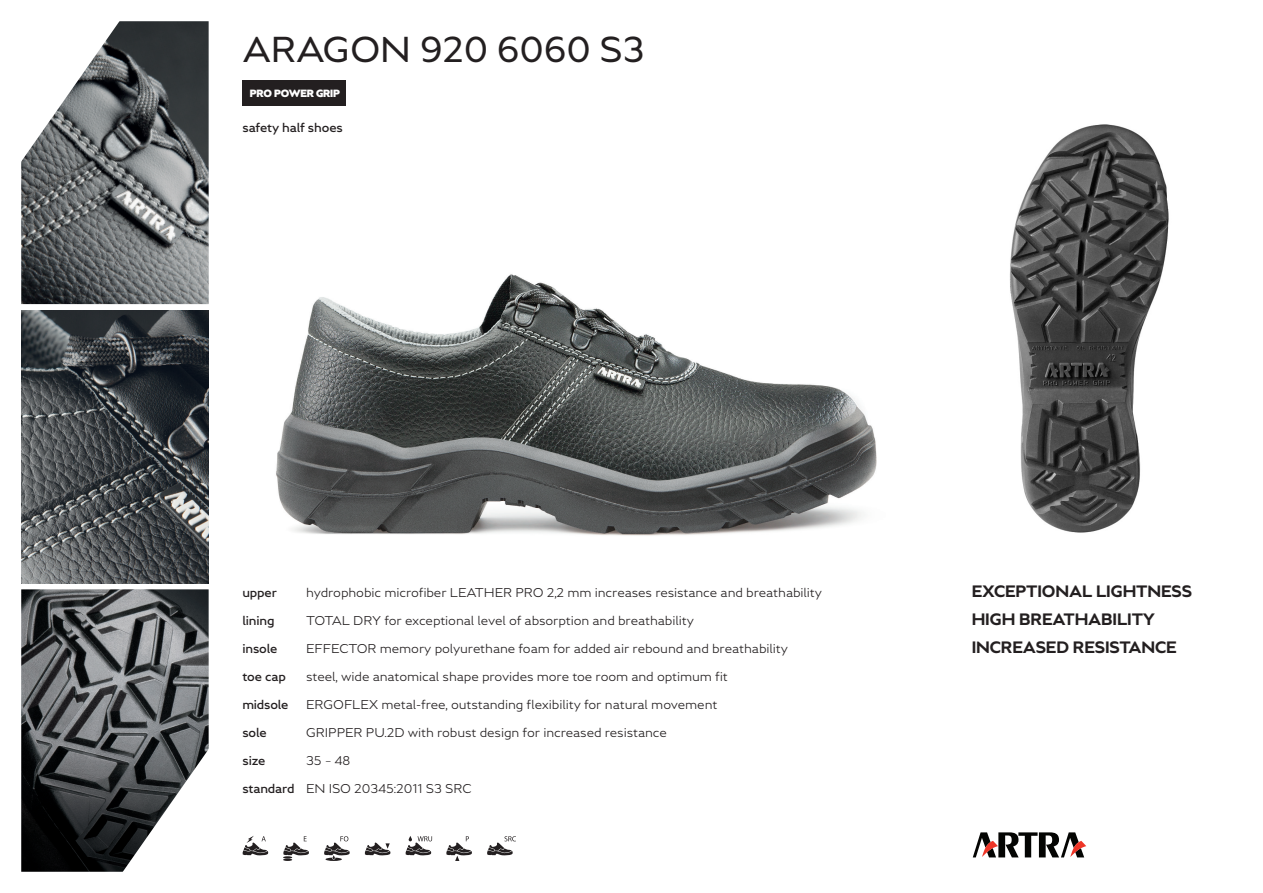
<style>
.page{position:relative;width:1263px;height:893px;background:#fff}
.page>*{position:absolute;margin:0;border:0;box-sizing:border-box;transform-origin:0 0}
.NAZOV{font:36px "Greenwich";letter-spacing:-.01em;color:#231f20}
.Benefit{font:700 16.5px "Greenwich";letter-spacing:-.01em;color:#231f20}
.popis{font:300 12.75px "Greenwich";letter-spacing:-.01em;color:#231f20}
.info{font:500 12.75px "Greenwich";letter-spacing:-.01em;color:#231f20}
.kategoria{font:500 12.75px "Greenwich";letter-spacing:-.01em;color:#231f20}
.t1{font:900 10.5px "Greenwich";letter-spacing:-.02em;color:#fff}
</style>
<div class="page">
<img style="left:276px;top:274px;width:601px;height:262px">
<img style="left:21px;top:589px;width:188px;height:283px">
<img style="left:21px;top:310px;width:188px;height:273px">
<img style="left:21px;top:21px;width:188px;height:283px">
<img style="left:1010px;top:124px;width:159px;height:409px">
<svg style="left:243px;top:836px;width:25px;height:19px"></svg>
<svg style="left:283px;top:836px;width:26px;height:25px"></svg>
<svg style="left:324px;top:836px;width:26px;height:25px"></svg>
<svg style="left:365px;top:842px;width:26px;height:13px"></svg>
<svg style="left:406px;top:836px;width:26px;height:19px"></svg>
<svg style="left:446px;top:836px;width:26px;height:25px"></svg>
<svg style="left:487px;top:836px;width:29px;height:19px"></svg>
<svg style="left:115px;top:738px;width:94px;height:134px"></svg>
<svg style="left:21px;top:21px;width:105px;height:150px"></svg>
<div style="left:242px;top:81px;width:104px;height:25px;background:#231f20"></div>
<svg style="left:973px;top:832px;width:113px;height:25px"></svg>
<p class="NAZOV" style="left:242px;top:28px;width:404px">ARAGON 920 6060 S3</p>
<p class="t1" style="left:250px;top:87px;width:92px">PRO POWER GRIP</p>
<p class="kategoria" style="left:242px;top:120px;width:102px">safety half shoes</p>
<p class="info" style="left:242px;top:584px;width:36px">upper</p>
<p class="popis" style="left:306px;top:584px;width:517px">hydrophobic microfiber LEATHER PRO 2,2 mm increases resistance and breathability</p>
<p class="info" style="left:242px;top:612px;width:34px">lining</p>
<p class="popis" style="left:306px;top:612px;width:389px">TOTAL DRY for exceptional level of absorption and breathability</p>
<p class="info" style="left:242px;top:640px;width:37px">insole</p>
<p class="popis" style="left:306px;top:640px;width:483px">EFFECTOR memory polyurethane foam for added air rebound and breathability</p>
<p class="info" style="left:242px;top:669px;width:45px">toe cap</p>
<p class="popis" style="left:306px;top:669px;width:423px">steel, wide anatomical shape provides more toe room and optimum fit</p>
<p class="info" style="left:242px;top:697px;width:48px">midsole</p>
<p class="popis" style="left:306px;top:697px;width:413px">ERGOFLEX metal-free, outstanding flexibility for natural movement</p>
<p class="info" style="left:242px;top:725px;width:26px">sole</p>
<p class="popis" style="left:306px;top:725px;width:362px">GRIPPER PU.2D with robust design for increased resistance</p>
<p class="info" style="left:242px;top:753px;width:25px">size</p>
<p class="popis" style="left:306px;top:753px;width:46px">35 – 48</p>
<p class="info" style="left:242px;top:781px;width:54px">standard</p>
<p class="popis" style="left:306px;top:781px;width:167px">EN ISO 20345:2011 S3 SRC</p>
<p class="Benefit" style="left:972px;top:581px;width:222px">EXCEPTIONAL LIGHTNESS</p>
<p class="Benefit" style="left:972px;top:609px;width:185px">HIGH BREATHABILITY</p>
<p class="Benefit" style="left:972px;top:638px;width:207px">INCREASED RESISTANCE</p>
</div>
